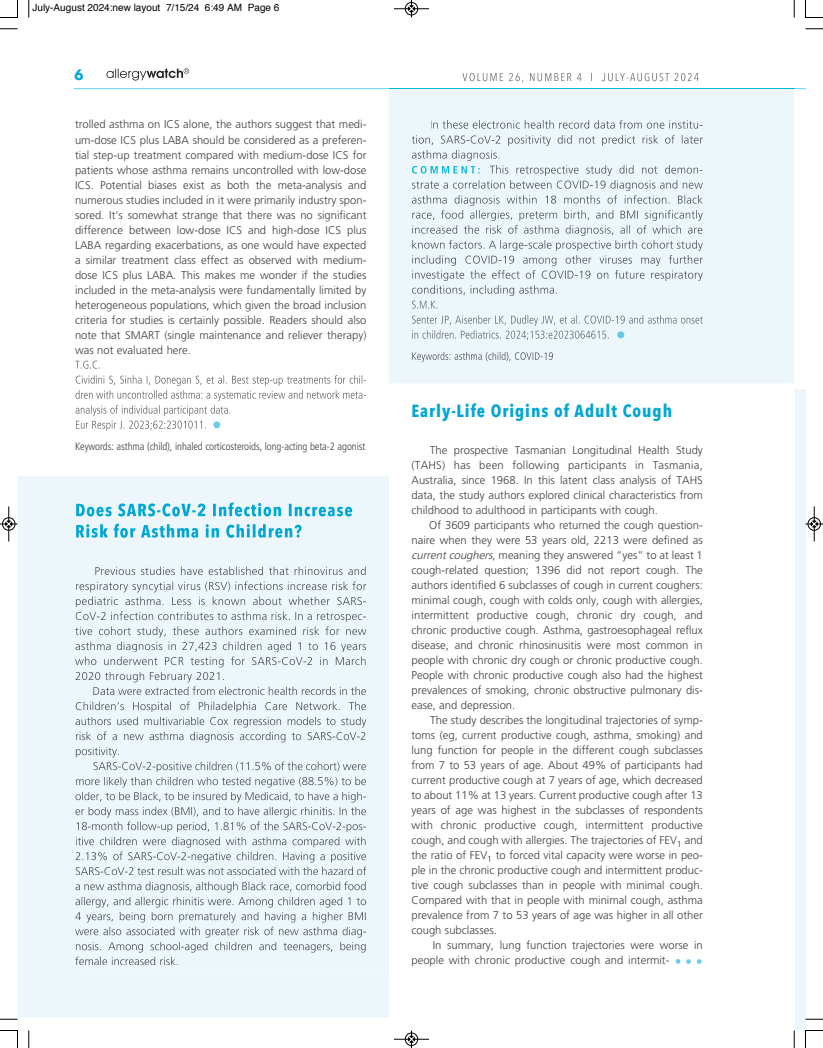
<style>
.page{position:relative;width:823px;height:1048px;background:#fff}
.page>*{position:absolute;margin:0;border:0;box-sizing:border-box;transform-origin:0 0}
.t1{font:700 17.5px "Avenir Next Condensed";letter-spacing:.05em;color:#00a7d5}
.t2{font:700 15px "Avenir Next";color:#00a7d5}
.t3{font:300 11.25px/15px "Frutiger LT Std";color:#3e3e3f;text-align:justify}
.t4{font:300 condensed 10.62px "Frutiger LT Std";letter-spacing:-.01em;color:#3e3e3f}
.t5{font:10px "Helvetica";color:#000}
.s1{font-style:italic}
</style>
<div class="page">
<svg style="left:75px;top:361px;width:25px;height:8px"></svg>
<svg style="left:75px;top:375px;width:95px;height:24px"></svg>
<svg style="left:75px;top:405px;width:82px;height:26px"></svg>
<div style="left:18px;top:476px;width:371px;height:541px;background:#edf7fb"></div>
<svg style="left:74px;top:476px;width:315px;height:498px;background:#dfebf0"></svg>
<svg style="left:76px;top:504px;width:49px;height:12px"></svg>
<svg style="left:76px;top:524px;width:81px;height:14px"></svg>
<svg style="left:95px;top:566px;width:96px;height:9px"></svg>
<svg style="left:76px;top:581px;width:105px;height:39px;background:#d8e2e6"></svg>
<svg style="left:75px;top:626px;width:119px;height:39px;background:#d9e3e6"></svg>
<svg style="left:76px;top:671px;width:101px;height:24px;background:#d7e0e4"></svg>
<svg style="left:75px;top:701px;width:96px;height:24px;background:#d6dfe3"></svg>
<svg style="left:76px;top:731px;width:102px;height:9px"></svg>
<svg style="left:75px;top:746px;width:124px;height:99px;background:#dbe4e8"></svg>
<svg style="left:76px;top:851px;width:114px;height:9px"></svg>
<svg style="left:76px;top:867px;width:95px;height:8px"></svg>
<svg style="left:75px;top:881px;width:84px;height:9px"></svg>
<svg style="left:75px;top:896px;width:94px;height:39px;background:#d7e0e4"></svg>
<svg style="left:75px;top:941px;width:103px;height:24px;background:#d7e0e4"></svg>
<svg style="left:462px;top:73px;width:80px;height:9px"></svg>
<svg style="left:601px;top:73px;width:62px;height:8px"></svg>
<svg style="left:74px;top:88px;width:731px;height:1px"></svg>
<div style="left:795px;top:389px;width:10px;height:641px;background:#edf7fb"></div>
<div style="left:389px;top:90px;width:405px;height:293px;background:#edf7fb"></div>
<svg style="left:389px;top:187px;width:315px;height:196px;background:#e4eef2"></svg>
<svg style="left:430px;top:120px;width:95px;height:9px"></svg>
<svg style="left:411px;top:135px;width:175px;height:54px;background:#d9e6ea"></svg>
<svg style="left:412px;top:195px;width:86px;height:39px;background:#d8e1e5"></svg>
<svg style="left:412px;top:240px;width:101px;height:9px"></svg>
<svg style="left:412px;top:255px;width:125px;height:40px;background:#d9e2e6"></svg>
<svg style="left:412px;top:301px;width:25px;height:8px"></svg>
<svg style="left:412px;top:315px;width:77px;height:24px;background:#d8e2e6"></svg>
<svg style="left:412px;top:352px;width:69px;height:10px"></svg>
<hr style="left:389px;top:89px;width:405px;height:1px;background:#00b6dd">
<svg style="left:106px;top:68px;width:83px;height:13px"></svg>
<svg style="left:675px;top:959px;width:5px;height:4px"></svg>
<svg style="left:686px;top:959px;width:15px;height:4px"></svg>
<svg style="left:213px;top:421px;width:7px;height:7px"></svg>
<svg style="left:617px;top:331px;width:7px;height:7px"></svg>
<svg style="left:28px;top:0;width:2px;height:18px"></svg>
<svg style="left:0;top:28px;width:18px;height:2px"></svg>
<svg style="left:793px;top:0;width:2px;height:18px"></svg>
<svg style="left:805px;top:28px;width:17px;height:2px"></svg>
<svg style="left:28px;top:1030px;width:2px;height:18px"></svg>
<svg style="left:0;top:1018px;width:18px;height:2px"></svg>
<svg style="left:793px;top:1030px;width:2px;height:18px"></svg>
<svg style="left:805px;top:1018px;width:17px;height:2px"></svg>
<svg style="left:0;top:0;width:18px;height:18px"></svg>
<svg style="left:805px;top:0;width:17px;height:18px"></svg>
<svg style="left:0;top:1030px;width:18px;height:18px"></svg>
<svg style="left:805px;top:1030px;width:17px;height:18px"></svg>
<hr style="left:394px;top:9px;width:35px;height:1px;background:#000">
<div style="left:405px;top:2px;width:13px;height:13px;border:1px solid #000;border-radius:50%"></div>
<svg style="left:408px;top:0;width:6px;height:18px"></svg>
<hr style="left:394px;top:1039px;width:35px;height:1px;background:#000">
<div style="left:405px;top:1032px;width:13px;height:13px;border:1px solid #000;border-radius:50%"></div>
<svg style="left:408px;top:1030px;width:6px;height:18px"></svg>
<hr style="left:9px;top:506px;width:1px;height:35px;background:#000">
<div style="left:2px;top:517px;width:13px;height:13px;border:1px solid #000;border-radius:50%"></div>
<svg style="left:0;top:521px;width:18px;height:6px"></svg>
<hr style="left:814px;top:506px;width:1px;height:35px;background:#000">
<div style="left:807px;top:517px;width:13px;height:13px;border:1px solid #000;border-radius:50%"></div>
<svg style="left:805px;top:521px;width:17px;height:6px"></svg>
<p class="t5" style="left:32px;top:4px;width:248px">July-August 2024:new layout 7/15/24 6:49 AM Page 6</p>
<h2 class="t2" style="left:74px;top:65px;width:11px">6</h2>
<p class="t3" style="left:75px;top:118px;width:293px">trolled asthma on ICS alone, the authors suggest that medi&shy;um-dose ICS plus LABA should be considered as a preferen&shy;tial step-up treatment compared with medium-dose ICS for patients whose asthma remains uncontrolled with low-dose ICS. Potential biases exist as both the meta-analysis and numerous studies included in it were primarily industry spon&shy;sored. It’s somewhat strange that there was no significant difference between low-dose ICS and high-dose ICS plus LABA regarding exacerbations, as one would have expected a similar treatment class effect as observed with medium&shy;dose ICS plus LABA. This makes me wonder if the studies included in the meta-analysis were fundamentally limited by heterogeneous populations, which given the broad inclusion criteria for studies is certainly possible. Readers should also note that SMART (single maintenance and reliever therapy) was not evaluated here.</p>
<p class="t4" style="left:75px;top:442px;width:292px">Keywords: asthma (child), inhaled corticosteroids, long-acting beta-2 agonist</p>
<h1 class="t1" style="left:411px;top:400px;width:262px">Early-Life Origins of Adult Cough</h1>
<p class="t3" style="left:411px;top:443px;width:293px;text-indent:18px">The prospective Tasmanian Longitudinal Health Study (TAHS) has been following participants in Tasmania, Australia, since 1968. In this latent class analysis of TAHS data, the study authors explored clinical characteristics from childhood to adulthood in participants with cough.</p>
<p class="t3" style="left:411px;top:518px;width:293px;text-indent:18px">Of 3609 participants who returned the cough question&shy;naire when they were 53 years old, 2213 were defined as <span class="s1">currentcoughers</span>, meaning they answered “yes” to at least 1 cough-related question; 1396 did not report cough. The authors identified 6 subclasses of cough in current coughers: minimal cough, cough with colds only, cough with allergies, intermittent productive cough, chronic dry cough, and chronic productive cough. Asthma, gastroesophageal reflux disease, and chronic rhinosinusitis were most common in people with chronic dry cough or chronic productive cough.<br>People with chronic productive cough also had the highest prevalences of smoking, chronic obstructive pulmonary dis&shy;ease, and depression.</p>
<p class="t3" style="left:411px;top:713px;width:293px;text-indent:19px">The study describes the longitudinal trajectories of symp&shy;toms (eg, current productive cough, asthma, smoking) and lung function for people in the different cough subclasses from 7 to 53 years of age. About 49% of participants had current productive cough at 7 years of age, which decreased to about 11% at 13 years. Current productive cough after 13 years of age was highest in the subclasses of respondents with chronic productive cough, intermittent productive cough, and cough with allergies. The trajectories of FEV<sub>1</sub> and the ratio of FEV<sub>1</sub> to forced vital capacity were worse in peo&shy;ple in the chronic productive cough and intermittent produc&shy;tive cough subclasses than in people with minimal cough.<br>Compared with that in people with minimal cough, asthma prevalence from 7 to 53 years of age was higher in all other cough subclasses.</p>
<p class="t3" style="left:411px;top:938px;width:293px;text-indent:21px">In summary, lung function trajectories were worse in people with chronic productive cough and intermit-</p>
</div>
